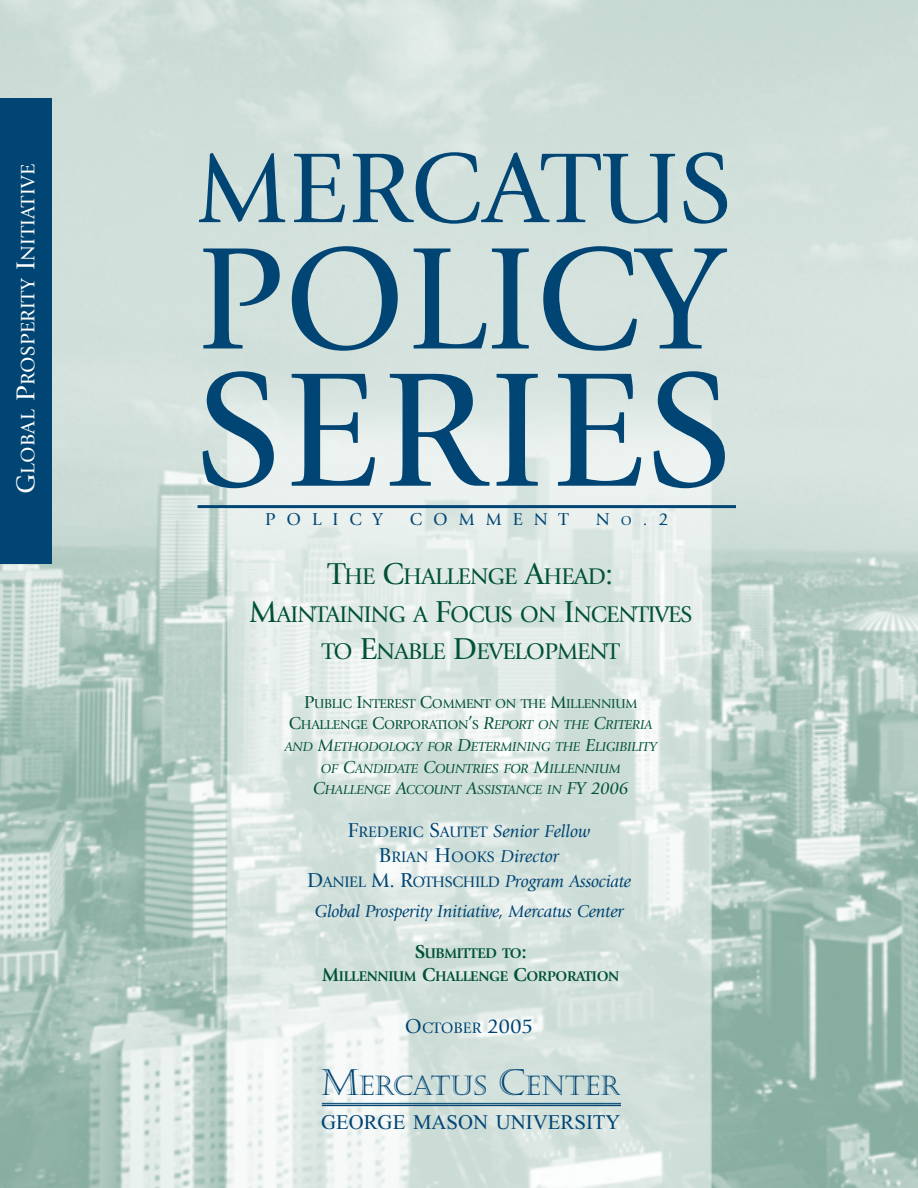
<style>
.page{position:relative;width:918px;height:1188px;background:#fff}
.page>*{position:absolute;margin:0;border:0;box-sizing:border-box;transform-origin:0 0}
.t1{font:169.5px "Giovanni";letter-spacing:.02em;color:#004573}
.t2{font:151.5px "Giovanni";color:#004573}
.t3{font:103.5px "Giovanni";letter-spacing:.01em;color:#004573}
.t4{font:27px "Castellar";color:#004573}
.t5{font:23.7px/37.5px "Giovanni";letter-spacing:-.035em;color:#005135;text-align:center}
.t6{font:20.85px "Times";color:#004573}
.t7{font:20.25px "Giovanni";letter-spacing:.02em;color:#fff}
.t8{font:italic 18px/29.2px "Giovanni";letter-spacing:-.015em;color:#004573;text-align:center}
.t9{font:18px "Giovanni";letter-spacing:.61em;color:#004573}
.t10{font:15.75px/25.2px "Giovanni";color:#004573;text-align:center}
.t11{font:700 14.7px/23.4px "Giovanni";letter-spacing:-.02em;color:#005135;text-align:center}
.t12{font:italic 13.5px/21.6px "Giovanni";letter-spacing:-.02em;color:#005135;text-align:center}
.s1{font-size:27px}
.s2{font-size:13.5px}
.s3{font-size:31.5px}
.s4{font-style:normal;font-size:18px}
.s5{font-style:normal}
.s6{font-size:18px}
.s7{font-size:21px}
.s8{font-style:italic;font-size:18px}
.s9{font-style:normal;font-size:21px}
.s10{font-style:normal;font-size:15.75px}
.s11{font-size:19.5px}
.s12{font-size:36px}
</style>
<div class="page">
<img style="left:0;top:0;width:918px;height:1188px">
<hr style="left:198px;top:505px;width:538px;height:3px;background:#004573">
<div style="left:0;top:98px;width:52px;height:466px;background:#004573"></div>
<hr style="left:322px;top:1103px;width:299px;height:1px;background:#004573">
<hr style="left:322px;top:1105px;width:299px;height:1px;background:#004573">
<h3 class="t7" style="left:20px;top:494px;width:332px;rotate:-90deg"><span class="s1">G</span>LOBAL <span class="s1">P</span>ROSPERITY <span class="s1">I</span>NITIATIVE</h3>
<h3 class="t3" style="left:196px;top:148px;width:537px">MERCATUS</h3>
<h2 class="t2" style="left:196px;top:239px;width:529px">POLICY</h2>
<h1 class="t1" style="left:196px;top:364px;width:537px">SERIES</h1>
<h3 class="t9" style="left:265px;top:512px;width:119px">POLICY</h3>
<h3 class="t9" style="left:410px;top:512px;width:160px">COMMENT</h3>
<h3 class="t9" style="left:596px;top:512px;width:74px">N<span class="s2">O</span>.2</h3>
<h3 class="t5" style="left:249px;top:560px;width:445px"><span class="s3">T</span>HE <span class="s3">C</span>HALLENGE <span class="s3">A</span>HEAD<span class="s3">:<br>M</span>AINTAINING A <span class="s3">F</span>OCUS ON <span class="s3">I</span>NCENTIVES<br>TO <span class="s3">E</span>NABLE <span class="s3">D</span>EVELOPMENT</h3>
<p class="t12" style="left:284px;top:694px;width:374px"><span class="s4">P</span><span class="s5">UBLIC</span> <span class="s4">I</span><span class="s5">NTEREST</span> <span class="s4">C</span><span class="s5">OMMENT ON THE</span> <span class="s4">M</span><span class="s5">ILLENNIUM </span><span class="s4">C</span><span class="s5">HALLENGE</span> <span class="s4">C</span><span class="s5">ORPORATION</span><span class="s4">’</span><span class="s5">S</span> <span class="s6">R</span>EPORT ON THE <span class="s6">C</span>RITERIA AND <span class="s6">M</span>ETHODOLOGY FOR <span class="s6">D</span>ETERMINING THE <span class="s6">E</span>LIGIBILITY OF <span class="s6">C</span>ANDIDATE <span class="s6">C</span>OUNTRIES FOR <span class="s6">M</span>ILLENNIUM <span class="s6">C</span>HALLENGE <span class="s6">A</span>CCOUNT <span class="s6">A</span>SSISTANCE IN <span class="s6">FY 2006</span></p>
<p class="t10" style="left:348px;top:820px;width:244px"><span class="s7">F</span>REDERIC <span class="s7">S</span>AUTET <span class="s8">Senior Fellow<br></span><span class="s7">B</span>RIAN <span class="s7">H</span>OOKS <span class="s8">Director</span></p>
<h3 class="t8" style="left:307px;top:868px;width:325px"><span class="s9">D</span><span class="s10">ANIEL</span> <span class="s9">M. R</span><span class="s10">OTHSCHILD</span> Program Associate<br>Global Prosperity Initiative, Mercatus Center</h3>
<p class="t11" style="left:322px;top:943px;width:299px"><span class="s11">S</span>UBMITTED TO<span class="s11">:<br>M</span>ILLENNIUM <span class="s11">C</span>HALLENGE <span class="s11">C</span>ORPORATION</p>
<p class="t10" style="left:405px;top:1017px;width:130px"><span class="s7">O</span>CTOBER <span class="s7">2005</span></p>
<h3 class="t4" style="left:321px;top:1070px;width:301px"><span class="s12">M</span>ERCATUS <span class="s12">C</span>ENTER</h3>
<h3 class="t6" style="left:321px;top:1110px;width:301px">GEORGE MASON UNIVERSITY</h3>
</div>
